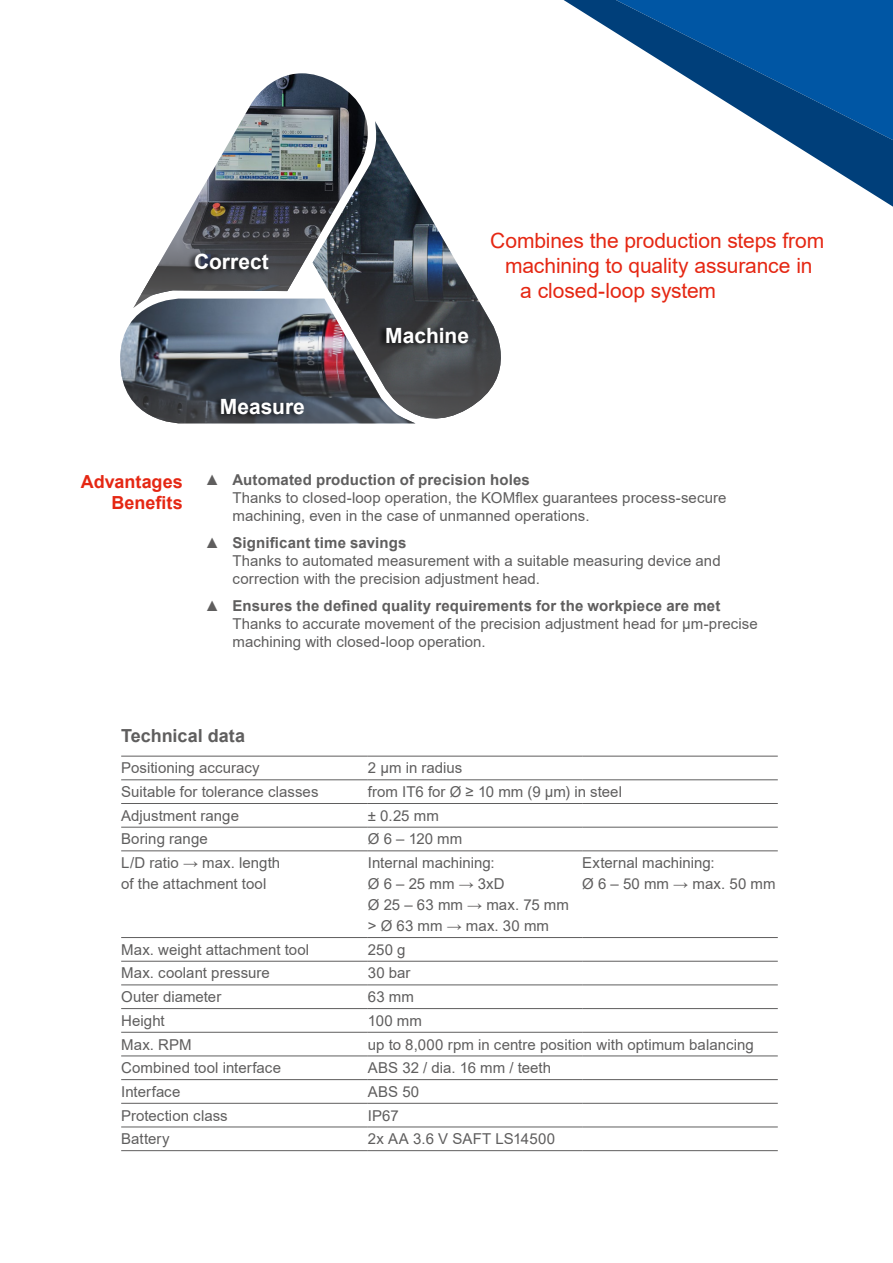
<style>
.page{position:relative;width:893px;height:1263px;background:#fff}
.page>*{position:absolute;margin:0;border:0;box-sizing:border-box;transform-origin:0 0}
.t1{font:21px "Arial";letter-spacing:-.005em;color:#e52713}
.t2{font:700 21px "Arial";color:#fff}
.t3{font:700 18px "Arial";color:#5f5e5e}
.t4{font:700 18px "Arial";color:#e52713}
.t5{font:15px/18px "Arial";letter-spacing:.005em;color:#5f5e5e}
.s1{font-weight:700;font-size:18px;color:#e52713}
.s2{font-weight:700}
</style>
<div class="page">
<img style="left:130px;top:308px;width:240px;height:15px">
<svg style="left:120px;top:323px;width:250px;height:100px;background:#5c5f69"></svg>
<svg style="left:370px;top:145px;width:131px;height:279px"></svg>
<img style="left:219px;top:73px;width:170px;height:87px">
<svg style="left:133px;top:160px;width:256px;height:148px"></svg>
<svg style="left:564px;top:0;width:329px;height:207px"></svg>
<div style="left:212px;top:396px;width:92px;height:24px;background:#000;opacity:.72"></div>
<div style="left:378px;top:325px;width:91px;height:24px;background:#000;opacity:.72"></div>
<div style="left:187px;top:251px;width:83px;height:24px;background:#000;opacity:.72"></div>
<hr style="left:121px;top:756px;width:247px;height:1px;background:#5f5e5e">
<hr style="left:368px;top:756px;width:214px;height:1px;background:#5f5e5e">
<hr style="left:582px;top:756px;width:196px;height:1px;background:#5f5e5e">
<hr style="left:121px;top:779px;width:247px;height:1px;background:#5f5e5e">
<hr style="left:368px;top:779px;width:214px;height:1px;background:#5f5e5e">
<hr style="left:582px;top:779px;width:196px;height:1px;background:#5f5e5e">
<hr style="left:121px;top:803px;width:247px;height:1px;background:#5f5e5e">
<hr style="left:368px;top:803px;width:214px;height:1px;background:#5f5e5e">
<hr style="left:582px;top:803px;width:196px;height:1px;background:#5f5e5e">
<hr style="left:121px;top:827px;width:247px;height:1px;background:#5f5e5e">
<hr style="left:368px;top:827px;width:214px;height:1px;background:#5f5e5e">
<hr style="left:582px;top:827px;width:196px;height:1px;background:#5f5e5e">
<hr style="left:121px;top:850px;width:247px;height:1px;background:#5f5e5e">
<hr style="left:368px;top:850px;width:214px;height:1px;background:#5f5e5e">
<hr style="left:582px;top:850px;width:196px;height:1px;background:#5f5e5e">
<hr style="left:121px;top:937px;width:247px;height:1px;background:#5f5e5e">
<hr style="left:368px;top:937px;width:214px;height:1px;background:#5f5e5e">
<hr style="left:582px;top:937px;width:196px;height:1px;background:#5f5e5e">
<hr style="left:121px;top:961px;width:247px;height:1px;background:#5f5e5e">
<hr style="left:368px;top:961px;width:214px;height:1px;background:#5f5e5e">
<hr style="left:582px;top:961px;width:196px;height:1px;background:#5f5e5e">
<hr style="left:121px;top:984px;width:247px;height:1px;background:#5f5e5e">
<hr style="left:368px;top:984px;width:214px;height:1px;background:#5f5e5e">
<hr style="left:582px;top:984px;width:196px;height:1px;background:#5f5e5e">
<hr style="left:121px;top:1008px;width:247px;height:1px;background:#5f5e5e">
<hr style="left:368px;top:1008px;width:214px;height:1px;background:#5f5e5e">
<hr style="left:582px;top:1008px;width:196px;height:1px;background:#5f5e5e">
<hr style="left:121px;top:1032px;width:247px;height:1px;background:#5f5e5e">
<hr style="left:368px;top:1032px;width:214px;height:1px;background:#5f5e5e">
<hr style="left:582px;top:1032px;width:196px;height:1px;background:#5f5e5e">
<hr style="left:121px;top:1055px;width:247px;height:1px;background:#5f5e5e">
<hr style="left:368px;top:1055px;width:214px;height:1px;background:#5f5e5e">
<hr style="left:582px;top:1055px;width:196px;height:1px;background:#5f5e5e">
<hr style="left:121px;top:1079px;width:247px;height:1px;background:#5f5e5e">
<hr style="left:368px;top:1079px;width:214px;height:1px;background:#5f5e5e">
<hr style="left:582px;top:1079px;width:196px;height:1px;background:#5f5e5e">
<hr style="left:121px;top:1103px;width:247px;height:1px;background:#5f5e5e">
<hr style="left:368px;top:1103px;width:214px;height:1px;background:#5f5e5e">
<hr style="left:582px;top:1103px;width:196px;height:1px;background:#5f5e5e">
<hr style="left:121px;top:1126px;width:247px;height:1px;background:#5f5e5e">
<hr style="left:368px;top:1126px;width:214px;height:1px;background:#5f5e5e">
<hr style="left:582px;top:1126px;width:196px;height:1px;background:#5f5e5e">
<hr style="left:121px;top:1150px;width:247px;height:1px;background:#5f5e5e">
<hr style="left:368px;top:1150px;width:214px;height:1px;background:#5f5e5e">
<hr style="left:582px;top:1150px;width:196px;height:1px;background:#5f5e5e">
<h1 class="t2" style="left:194px;top:246px;width:76px">Correct</h1>
<h1 class="t2" style="left:220px;top:391px;width:87px">Measure</h1>
<h1 class="t2" style="left:385px;top:320px;width:85px">Machine</h1>
<h1 class="t1" style="left:490px;top:226px;width:336px">Combines the production steps from</h1>
<h1 class="t1" style="left:505px;top:251px;width:309px">machining to quality assurance in</h1>
<h1 class="t1" style="left:520px;top:276px;width:197px">a closed-loop system</h1>
<p class="t5" style="left:233px;top:471px;width:495px;text-indent:-152px"><span class="s1">Advantages</span> ▲ <span class="s2">Automated production of precision holes<br></span>Thanks to closed-loop operation, the KOMflex guarantees process-secure machining, even in the case of unmanned operations.</p>
<p class="t5" style="left:233px;top:534px;width:490px;text-indent:-28px">▲ <span class="s2">Significant time savings<br></span>Thanks to automated measurement with a suitable measuring device and correction with the precision adjustment head.</p>
<p class="t5" style="left:233px;top:596px;width:527px;text-indent:-28px">▲ <span class="s2">Ensures the defined quality requirements for the workpiece are met<br></span>Thanks to accurate movement of the precision adjustment head for μm-precise machining with closed-loop operation.</p>
<p class="t4" style="left:111px;top:490px;width:73px">Benefits</p>
<p class="t3" style="left:121px;top:723px;width:125px">Technical data</p>
<p class="t5" style="left:121px;top:759px;width:140px">Positioning accuracy</p>
<p class="t5" style="left:368px;top:759px;width:96px">2 μm in radius</p>
<p class="t5" style="left:121px;top:783px;width:199px">Suitable for tolerance classes</p>
<p class="t5" style="left:368px;top:783px;width:256px">from IT6 for Ø ≥ 10 mm (9 μm) in steel</p>
<p class="t5" style="left:121px;top:806px;width:119px">Adjustment range</p>
<p class="t5" style="left:368px;top:806px;width:72px">± 0.25 mm</p>
<p class="t5" style="left:121px;top:830px;width:88px">Boring range</p>
<p class="t5" style="left:368px;top:830px;width:96px">Ø 6 – 120 mm</p>
<p class="t5" style="left:121px;top:852px;width:161px;line-height:21px">L/D ratio → max. length of the attachment tool</p>
<p class="t5" style="left:368px;top:852px;width:203px;line-height:21px">Internal machining:<br>Ø 6 – 25 mm → 3xD<br>Ø 25 – 63 mm → max. 75 mm &gt; Ø 63 mm → max. 30 mm</p>
<p class="t5" style="left:582px;top:852px;width:195px;line-height:21px">External machining:<br>Ø 6 – 50 mm → max. 50 mm</p>
<p class="t5" style="left:121px;top:940px;width:189px">Max. weight attachment tool</p>
<p class="t5" style="left:368px;top:940px;width:39px">250 g</p>
<p class="t5" style="left:121px;top:964px;width:150px">Max. coolant pressure</p>
<p class="t5" style="left:368px;top:964px;width:44px">30 bar</p>
<p class="t5" style="left:121px;top:988px;width:102px">Outer diameter</p>
<p class="t5" style="left:368px;top:988px;width:48px">63 mm</p>
<p class="t5" style="left:121px;top:1011px;width:45px">Height</p>
<p class="t5" style="left:368px;top:1011px;width:56px">100 mm</p>
<p class="t5" style="left:121px;top:1035px;width:72px">Max. RPM</p>
<p class="t5" style="left:368px;top:1035px;width:387px">up to 8,000 rpm in centre position with optimum balancing</p>
<p class="t5" style="left:121px;top:1059px;width:161px">Combined tool interface</p>
<p class="t5" style="left:368px;top:1059px;width:185px">ABS 32 / dia. 16 mm / teeth</p>
<p class="t5" style="left:121px;top:1082px;width:61px">Interface</p>
<p class="t5" style="left:368px;top:1082px;width:53px">ABS 50</p>
<p class="t5" style="left:121px;top:1106px;width:108px">Protection class</p>
<p class="t5" style="left:368px;top:1106px;width:33px">IP67</p>
<p class="t5" style="left:121px;top:1130px;width:50px">Battery</p>
<p class="t5" style="left:368px;top:1130px;width:189px">2x AA 3.6 V SAFT LS14500</p>
</div>
